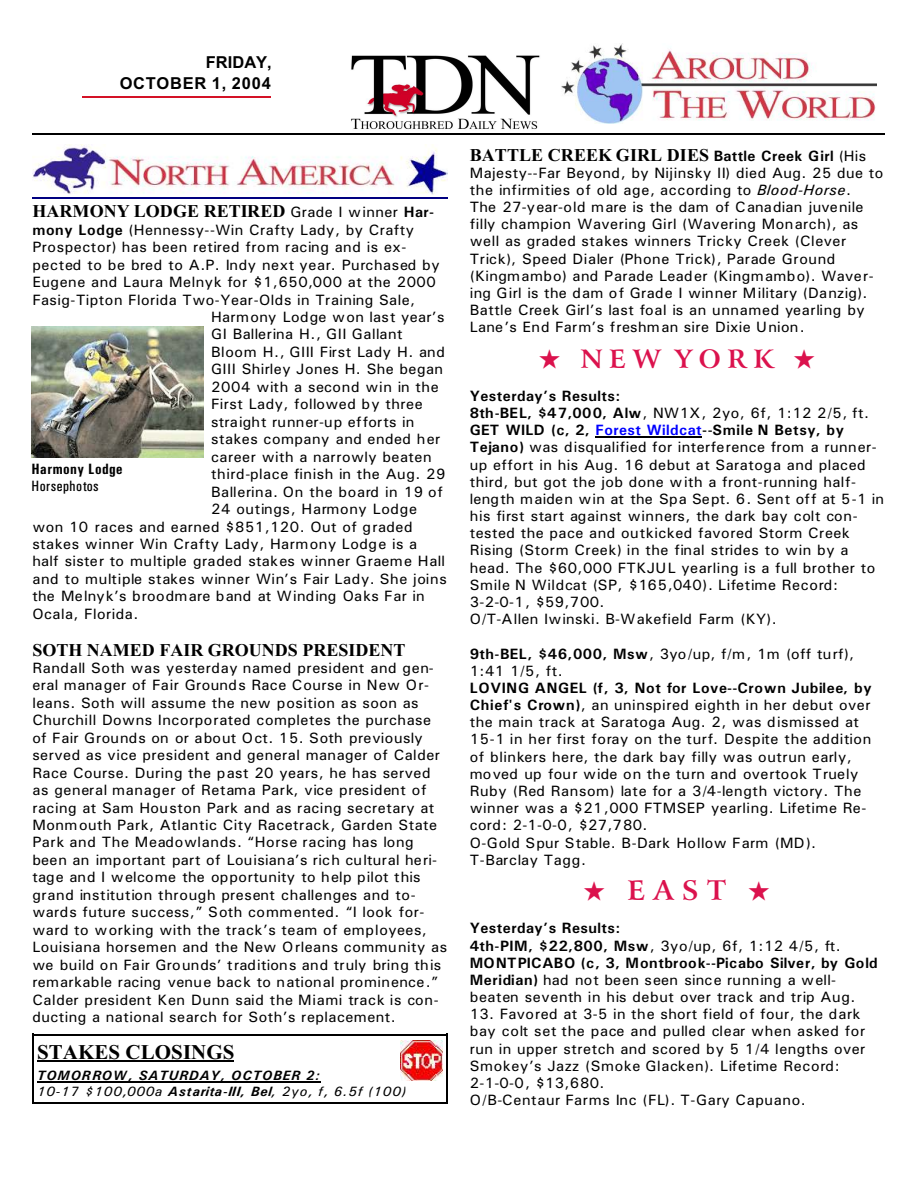
<style>
.page{position:relative;width:918px;height:1188px;background:#fff}
.page>*{position:absolute;margin:0;border:0;box-sizing:border-box;transform-origin:0 0}
.t1{font:700 27px "Arrus BT";color:#db124d}
.t2{font:700 25.5px "Arrus BT";letter-spacing:.255em;color:#db124d}
.t3{font:700 21px "Times New Roman";letter-spacing:.005em;color:#000}
.t4{font:700 18px "Times New Roman";letter-spacing:.005em;color:#000}
.t5{font:700 16.5px/21.6px "Arial";letter-spacing:.045em;color:#000;text-align:right}
.t6{font:15px/17.1px "Univers";letter-spacing:.03em;color:#000}
.t7{font:15px "Univers";letter-spacing:.01em;color:#000}
.t8{font:700 15px "Univers Condensed";letter-spacing:.03em;color:#000}
.t9{font:15px "Univers Condensed";letter-spacing:.03em;color:#000}
.t10{font:italic 700 13.5px/16.2px "Univers";letter-spacing:.065em;color:#000}
.s1{font-family:"Univers";font-weight:400;font-size:15px}
.s2{font-family:"Univers";font-size:15px}
.s3{font-weight:700}
.s4{font-weight:400}
.s5{font-style:italic}
.s6{font-weight:700;color:#00f}
</style>
<div class="page">
<hr style="left:82px;top:96px;width:189px;height:2px;background:#d41226">
<img style="left:561px;top:44px;width:315px;height:79px">
<img style="left:351px;top:55px;width:189px;height:75px">
<hr style="left:32px;top:134px;width:853px;height:1px;background:#000">
<img style="left:32px;top:145px;width:416px;height:49px">
<hr style="left:32px;top:197px;width:416px;height:1px;background:#000080">
<img style="left:31px;top:327px;width:173px;height:130px">
<img style="left:400px;top:1040px;width:42px;height:41px">
<hr style="left:37px;top:1060px;width:197px;height:1px;background:#000">
<hr style="left:37px;top:1081px;width:284px;height:1px;background:#000">
<hr style="left:32px;top:1034px;width:2px;height:70px;background:#000">
<hr style="left:447px;top:1034px;width:1px;height:70px;background:#000">
<hr style="left:32px;top:1034px;width:416px;height:1px;background:#000">
<hr style="left:32px;top:1103px;width:416px;height:1px;background:#000">
<hr style="left:596px;top:437px;width:106px;height:1px;background:#000">
<p class="t5" style="left:120px;top:52px;width:154px">FRIDAY,<br>OCTOBER 1, 2004</p>
<p class="t4" style="left:32px;top:205px;width:403px">HARMONY LODGE RETIRED <span class="s1">Grade I winner</span> <span class="s2">Har-</span></p>
<p class="t6" style="left:32px;top:222px;width:383px"><span class="s3">mony Lodge</span> (Hennessy--Win Crafty Lady, by Crafty</p>
<p class="t6" style="left:32px;top:240px;width:376px">Prospector) has been retired from racing and is ex-</p>
<p class="t6" style="left:32px;top:257px;width:409px">pected to be bred to A.P. Indy next year. Purchased by</p>
<p class="t6" style="left:32px;top:275px;width:405px">Eugene and Laura Melnyk for $1,650,000 at the 2000</p>
<p class="t6" style="left:32px;top:292px;width:384px">Fasig-Tipton Florida Two-Year-Olds in Training Sale,</p>
<p class="t6" style="left:211px;top:310px;width:235px">Harmony Lodge won last year’s</p>
<p class="t6" style="left:211px;top:327px;width:193px">GI Ballerina H., GII Gallant</p>
<p class="t6" style="left:211px;top:345px;width:235px">Bloom H., GIII First Lady H. and</p>
<p class="t6" style="left:211px;top:362px;width:233px">GIII Shirley Jones H. She began</p>
<p class="t6" style="left:211px;top:379px;width:229px">2004 with a second win in the</p>
<p class="t6" style="left:211px;top:397px;width:213px">First Lady, followed by three</p>
<p class="t7" style="left:211px;top:416px;width:205px">straight runner-up efforts in</p>
<p class="t6" style="left:211px;top:432px;width:231px">stakes company and ended her</p>
<p class="t6" style="left:211px;top:449px;width:222px">career with a narrowly beaten</p>
<p class="t6" style="left:211px;top:467px;width:236px">third-place finish in the Aug. 29</p>
<p class="t6" style="left:211px;top:484px;width:233px">Ballerina. On the board in 19 of</p>
<p class="t6" style="left:211px;top:502px;width:207px">24 outings, Harmony Lodge</p>
<p class="t6" style="left:32px;top:519px;width:382px">won 10 races and earned $851,120. Out of graded</p>
<p class="t6" style="left:32px;top:537px;width:386px">stakes winner Win Crafty Lady, Harmony Lodge is a</p>
<p class="t7" style="left:32px;top:556px;width:414px">half sister to multiple graded stakes winner Graeme Hall</p>
<p class="t6" style="left:32px;top:572px;width:416px">and to multiple stakes winner Win’s Fair Lady. She joins</p>
<p class="t7" style="left:32px;top:591px;width:394px">the Melnyk’s broodmare band at Winding Oaks Far in</p>
<p class="t6" style="left:32px;top:606px;width:108px">Ocala, Florida.</p>
<p class="t4" style="left:32px;top:643px;width:375px">SOTH NAMED FAIR GROUNDS PRESIDENT</p>
<p class="t6" style="left:32px;top:660px;width:416px">Randall Soth was yesterday named president and gen&shy;eral manager of Fair Grounds Race Course in New Or&shy;leans. Soth will assume the new position as soon as Churchill Downs Incorporated completes the purchase of Fair Grounds on or about Oct. 15. Soth previously served as vice president and general manager of Calder Race Course. During the past 20 years, he has served as general manager of Retama Park, vice president of racing at Sam Houston Park and as racing secretary at Monmouth Park, Atlantic City Racetrack, Garden State Park and The Meadowlands. “Horse racing has long been an important part of Louisiana’s rich cultural heri&shy;tage and I welcome the opportunity to help pilot this grand institution through present challenges and to&shy;wards future success,” Soth commented. “I look for&shy;ward to working with the track’s team of employees, Louisiana horsemen and the New Orleans community as we build on Fair Grounds’ traditions and truly bring this remarkable racing venue back to national prominence.” Calder president Ken Dunn said the Miami track is con&shy;ducting a national search for Soth’s replacement.</p>
<p class="t8" style="left:32px;top:464px;width:93px">Harmony Lodge</p>
<p class="t9" style="left:32px;top:481px;width:69px">Horsephotos</p>
<h3 class="t3" style="left:37px;top:1045px;width:199px">STAKES CLOSINGS</h3>
<p class="t10" style="left:37px;top:1068px;width:371px">TOMORROW, SATURDAY, OCTOBER 2:<br><span class="s4">10-17 $100,000a</span> Astarita-III, Bel<span class="s4">, 2yo, f, 6.5f (100)</span></p>
<p class="t4" style="left:470px;top:149px;width:398px">BATTLE CREEK GIRL DIES <span class="s2">Battle Creek Girl</span> <span class="s1">(His</span></p>
<p class="t6" style="left:470px;top:165px;width:415px">Majesty--Far Beyond, by Nijinsky II) died Aug. 25 due to the infirmities of old age, according to <span class="s5">Blood-Horse</span>.<br>The 27-year-old mare is the dam of Canadian juvenile filly champion Wavering Girl (Wavering Monarch), as well as graded stakes winners Tricky Creek (Clever Trick), Speed Dialer (Phone Trick), Parade Ground (Kingmambo) and Parade Leader (Kingmambo). Waver&shy;ing Girl is the dam of Grade I winner Military (Danzig).<br>Battle Creek Girl’s last foal is an unnamed yearling by Lane’s End Farm’s freshman sire Dixie Union.</p>
<h2 class="t2" style="left:539px;top:349px;width:278px">★ NEW YORK ★</h2>
<p class="t6" style="left:470px;top:389px;width:416px"><span class="s3">Yesterday’s Results:<br>8th-BEL, $47,000, Alw</span>, NW1X, 2yo, 6f, 1:12 2/5, ft.<br><span class="s3">GET WILD (c, 2,</span> <span class="s6">Forest Wildcat</span><span class="s3">--Smile N Betsy, by Tejano)</span> was disqualified for interference from a runner&shy;up effort in his Aug. 16 debut at Saratoga and placed third, but got the job done with a front-running half&shy;length maiden win at the Spa Sept. 6. Sent off at 5-1 in his first start against winners, the dark bay colt con&shy;tested the pace and outkicked favored Storm Creek Rising (Storm Creek) in the final strides to win by a head. The $60,000 FTKJUL yearling is a full brother to Smile N Wildcat (SP, $165,040). Lifetime Record:<br>3-2-0-1, $59,700.<br>O/T-Allen Iwinski. B-Wakefield Farm (KY).</p>
<p class="t6" style="left:470px;top:646px;width:386px"><span class="s3">9th-BEL, $46,000, Msw</span>, 3yo/up, f/m, 1m (off turf),<br>1:41 1/5, ft.</p>
<p class="t6" style="left:470px;top:680px;width:403px"><span class="s3">LOVING ANGEL (f, 3, Not for Love--Crown Jubilee, by Chief's Crown)</span>, an uninspired eighth in her debut over the main track at Saratoga Aug. 2, was dismissed at 15-1 in her first foray on the turf. Despite the addition of blinkers here, the dark bay filly was outrun early, moved up four wide on the turn and overtook Truely Ruby (Red Ransom) late for a 3/4-length victory. The winner was a $21,000 FTMSEP yearling. Lifetime Re&shy;cord: 2-1-0-0, $27,780.<br>O-Gold Spur Stable. B-Dark Hollow Farm (MD).<br>T-Barclay Tagg.</p>
<h1 class="t1" style="left:584px;top:879px;width:188px">★ EAST ★</h1>
<p class="t6" style="left:470px;top:921px;width:409px"><span class="s3">Yesterday’s Results:<br>4th-PIM, $22,800, Msw</span>, 3yo/up, 6f, 1:12 4/5, ft.<br><span class="s3">MONTPICABO (c, 3, Montbrook--Picabo Silver, by Gold Meridian)</span> had not been seen since running a well&shy;beaten seventh in his debut over track and trip Aug.</p>
<p class="t6" style="left:470px;top:1007px;width:397px">13. Favored at 3-5 in the short field of four, the dark bay colt set the pace and pulled clear when asked for run in upper stretch and scored by 5 1/4 lengths over Smokey’s Jazz (Smoke Glacken). Lifetime Record:<br>2-1-0-0, $13,680.<br>O/B-Centaur Farms Inc (FL). T-Gary Capuano.</p>
</div>
